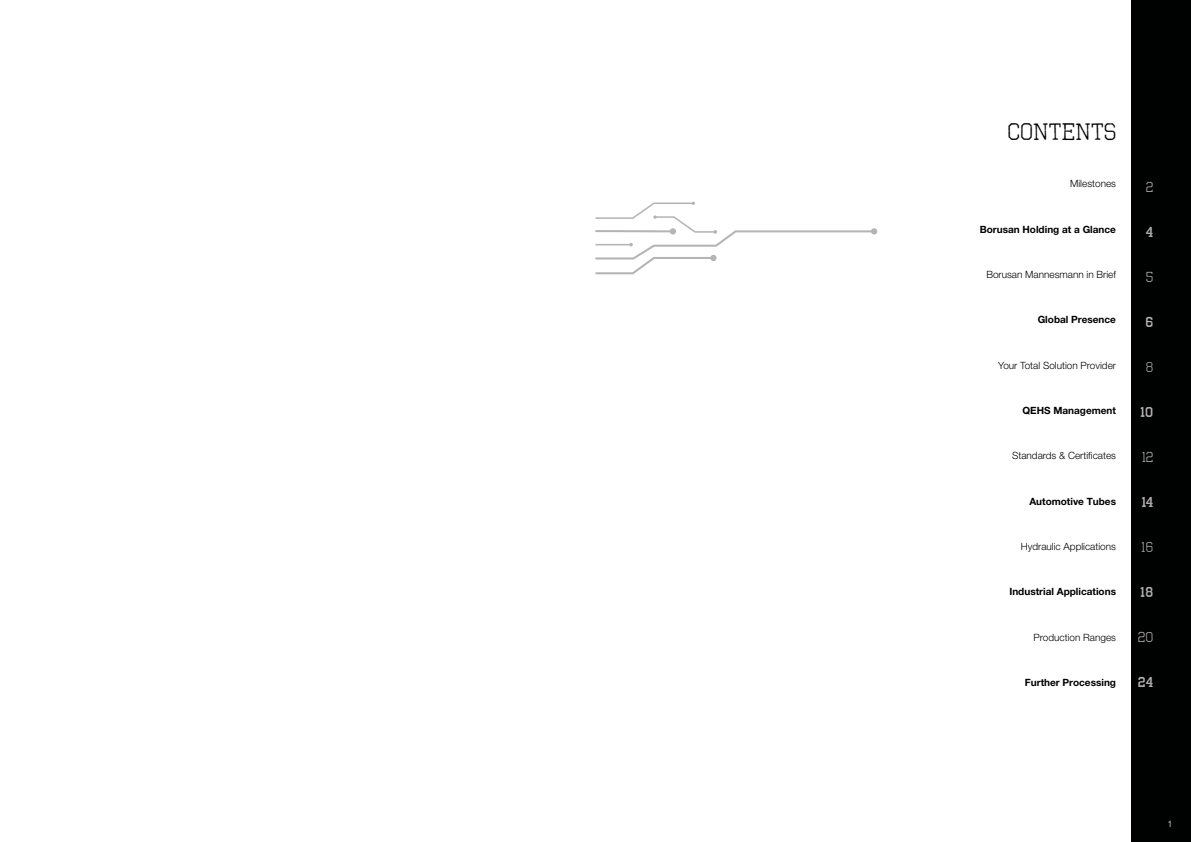
<style>
.page{position:relative;width:1191px;height:842px;background:#fff}
.page>*{position:absolute;margin:0;border:0;box-sizing:border-box;transform-origin:0 0}
.t1{font:23.9px "Octin Vintage B Rg";color:#000}
.t2{font:700 14.4px "Octin Vintage B Rg";color:#b6b3b4}
.t3{font:14.4px "Octin Vintage B Rg";color:#b6b3b4}
.t4{font:300 10px "Helvetica Neue LT Pro";color:#000}
.t5{font:700 10px "Helvetica Neue LT Pro";color:#000}
.t6{font:300 9px "Helvetica Neue LT Pro";color:#fff}
</style>
<div class="page">
<svg style="left:595px;top:202px;width:282px;height:72px"></svg>
<div style="left:1131px;top:0;width:60px;height:842px;background:#000101"></div>
<h1 class="t1" style="left:1007px;top:118px;width:110px">CONTENTS</h1>
<p class="t4" style="left:1070px;top:178px;width:47px">Milestones</p>
<p class="t5" style="left:979px;top:223px;width:138px">Borusan Holding at a Glance</p>
<p class="t4" style="left:986px;top:268px;width:131px">Borusan Mannesmann in Brief</p>
<p class="t5" style="left:1037px;top:314px;width:80px">Global Presence</p>
<p class="t4" style="left:998px;top:359px;width:119px">Your Total Solution Provider</p>
<p class="t5" style="left:1022px;top:404px;width:95px">QEHS Management</p>
<p class="t4" style="left:1012px;top:450px;width:105px">Standards &amp; Certificates</p>
<p class="t5" style="left:1029px;top:495px;width:88px">Automotive Tubes</p>
<p class="t4" style="left:1020px;top:540px;width:97px">Hydraulic Applications</p>
<p class="t5" style="left:1009px;top:586px;width:108px">Industrial Applications</p>
<p class="t4" style="left:1033px;top:631px;width:84px">Production Ranges</p>
<p class="t5" style="left:1025px;top:676px;width:93px">Further Processing</p>
<h2 class="t3" style="left:1145px;top:178px;width:9px">2</h2>
<h2 class="t2" style="left:1145px;top:223px;width:9px">4</h2>
<h2 class="t3" style="left:1145px;top:268px;width:9px">5</h2>
<h2 class="t2" style="left:1145px;top:313px;width:9px">6</h2>
<h2 class="t3" style="left:1145px;top:358px;width:9px">8</h2>
<h2 class="t2" style="left:1140px;top:403px;width:15px">10</h2>
<h2 class="t3" style="left:1141px;top:448px;width:13px">12</h2>
<h2 class="t2" style="left:1141px;top:493px;width:13px">14</h2>
<h2 class="t3" style="left:1141px;top:538px;width:14px">16</h2>
<h2 class="t2" style="left:1140px;top:583px;width:15px">18</h2>
<h2 class="t3" style="left:1138px;top:628px;width:17px">20</h2>
<h2 class="t2" style="left:1138px;top:673px;width:17px">24</h2>
<p class="t6" style="left:1167px;top:818px;width:7px">1</p>
</div>
